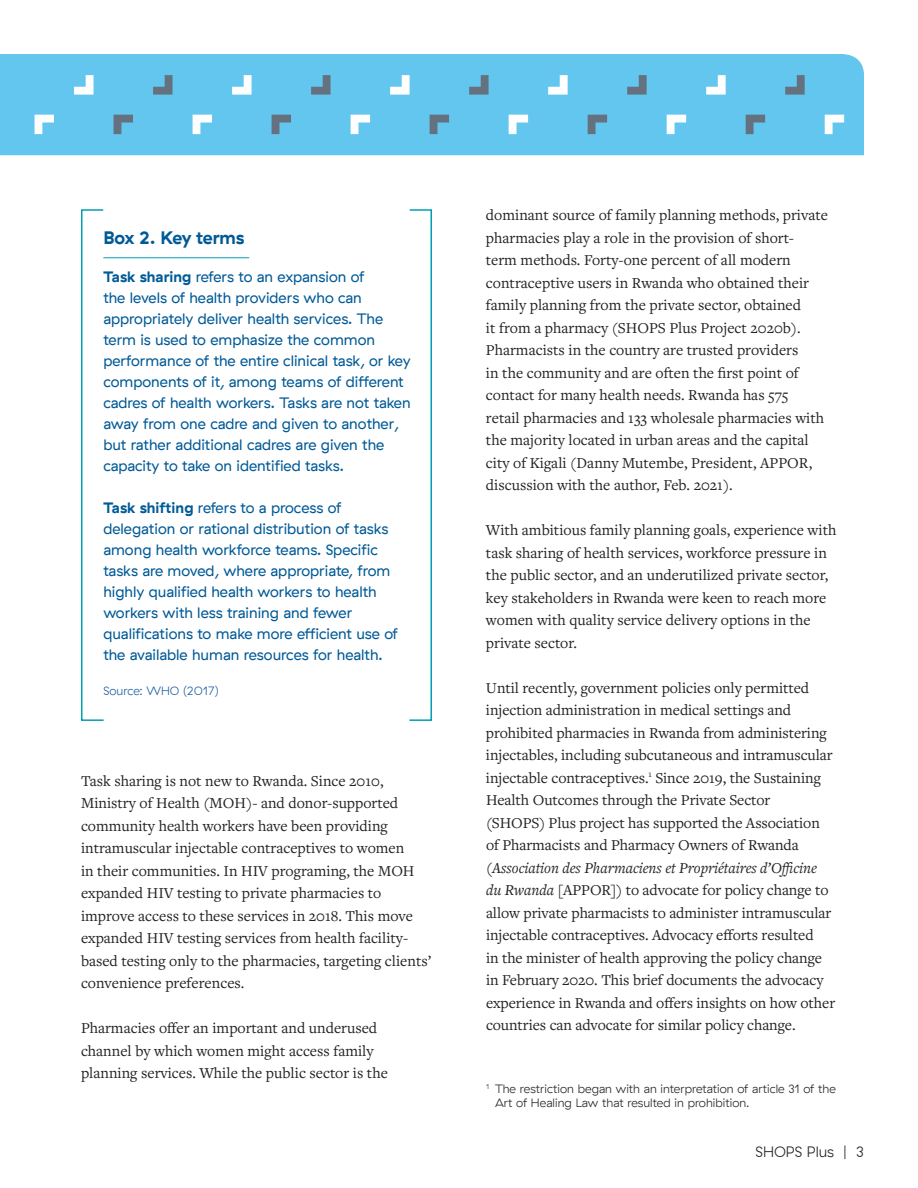
<style>
.page{position:relative;width:918px;height:1188px;background:#fff}
.page>*{position:absolute;margin:0;border:0;box-sizing:border-box;transform-origin:0 0}
.t1{font:700 18px "GT Haptik";letter-spacing:-.015em;color:#005a97}
.t2{font:15.75px/22.5px "Freight Text Pro";color:#231f20}
.t3{font:15px/21px "GT Haptik";color:#005a97}
.t4{font:300 15px "GT Haptik";color:#231f20}
.t5{font:300 12px/14.4px "GT Haptik";letter-spacing:.005em;color:#231f20}
.t6{font:300 12px "GT Haptik";letter-spacing:.01em;color:#175d9e}
.s1{font-weight:700}
.s2{font-style:italic}
</style>
<div class="page">
<div style="left:0;top:54px;width:864px;height:101px;background:#63c6ee"></div>
<svg style="left:74px;top:75px;width:20px;height:20px"></svg>
<svg style="left:114px;top:115px;width:19px;height:19px"></svg>
<svg style="left:153px;top:75px;width:20px;height:20px"></svg>
<svg style="left:193px;top:115px;width:19px;height:19px"></svg>
<svg style="left:232px;top:75px;width:20px;height:20px"></svg>
<svg style="left:272px;top:115px;width:19px;height:19px"></svg>
<svg style="left:311px;top:75px;width:20px;height:20px"></svg>
<svg style="left:351px;top:115px;width:19px;height:19px"></svg>
<svg style="left:390px;top:75px;width:20px;height:20px"></svg>
<svg style="left:430px;top:115px;width:19px;height:19px"></svg>
<svg style="left:469px;top:75px;width:20px;height:20px"></svg>
<svg style="left:509px;top:115px;width:19px;height:19px"></svg>
<svg style="left:548px;top:75px;width:20px;height:20px"></svg>
<svg style="left:588px;top:115px;width:19px;height:19px"></svg>
<svg style="left:627px;top:75px;width:20px;height:20px"></svg>
<svg style="left:667px;top:115px;width:19px;height:19px"></svg>
<svg style="left:706px;top:75px;width:20px;height:20px"></svg>
<svg style="left:746px;top:115px;width:19px;height:19px"></svg>
<svg style="left:785px;top:75px;width:20px;height:20px"></svg>
<svg style="left:825px;top:115px;width:19px;height:19px"></svg>
<svg style="left:35px;top:115px;width:19px;height:19px"></svg>
<div style="left:81px;top:209px;width:23px;height:512px;border:2px solid #00a0b4"></div>
<hr style="left:103px;top:257px;width:146px;height:1px;background:#00a0b4">
<div style="left:409px;top:209px;width:23px;height:512px;border:2px solid #00a0b4"></div>
<h3 class="t1" style="left:103px;top:227px;width:143px">Box 2. Key terms</h3>
<p class="t3" style="left:103px;top:266px;width:309px"><span class="s1">Task sharing</span> refers to an expansion of<br>the levels of health providers who can appropriately deliver health services. The term is used to emphasize the common performance of the entire clinical task, or key components of it, among teams of different cadres of health workers. Tasks are not taken away from one cadre and given to another, but rather additional cadres are given the capacity to take on identified tasks.</p>
<p class="t3" style="left:103px;top:497px;width:296px"><span class="s1">Task shifting</span> refers to a process of delegation or rational distribution of tasks among health workforce teams. Specific tasks are moved, where appropriate, from highly qualified health workers to health workers with less training and fewer qualifications to make more efficient use of the available human resources for health.</p>
<p class="t6" style="left:103px;top:684px;width:116px">Source: WHO (2017)</p>
<p class="t2" style="left:81px;top:769px;width:352px">Task sharing is not new to Rwanda. Since 2010, Ministry of Health (MOH)- and donor-supported community health workers have been providing intramuscular injectable contraceptives to women<br>in their communities. In HIV programing, the MOH expanded HIV testing to private pharmacies to improve access to these services in 2018. This move expanded HIV testing services from health facility&shy;based testing only to the pharmacies, targeting clients’ convenience preferences.</p>
<p class="t2" style="left:81px;top:1017px;width:308px">Pharmacies offer an important and underused channel by which women might access family planning services. While the public sector is the</p>
<p class="t2" style="left:486px;top:203px;width:343px">dominant source of family planning methods, private pharmacies play a role in the provision of short&shy;term methods. Forty-one percent of all modern contraceptive users in Rwanda who obtained their family planning from the private sector, obtained<br>it from a pharmacy (SHOPS Plus Project 2020b).<br>Pharmacists in the country are trusted providers<br>in the community and are often the first point of contact for many health needs. Rwanda has 575<br>retail pharmacies and 133 wholesale pharmacies with the majority located in urban areas and the capital city of Kigali (Danny Mutembe, President, APPOR, discussion with the author, Feb. 2021).</p>
<p class="t2" style="left:486px;top:519px;width:352px">With ambitious family planning goals, experience with task sharing of health services, workforce pressure in the public sector, and an underutilized private sector, key stakeholders in Rwanda were keen to reach more women with quality service delivery options in the private sector.</p>
<p class="t2" style="left:486px;top:676px;width:351px">Until recently, government policies only permitted injection administration in medical settings and prohibited pharmacies in Rwanda from administering injectables, including subcutaneous and intramuscular injectable contraceptives.<sup>1</sup> Since 2019, the Sustaining Health Outcomes through the Private Sector<br>(SHOPS) Plus project has supported the Association of Pharmacists and Pharmacy Owners of Rwanda (<span class="s2">Association des Pharmaciens et Propriétaires d’Officine du Rwanda</span> [APPOR]) to advocate for policy change to allow private pharmacists to administer intramuscular injectable contraceptives. Advocacy efforts resulted<br>in the minister of health approving the policy change in February 2020. This brief documents the advocacy experience in Rwanda and offers insights on how other countries can advocate for similar policy change.</p>
<p class="t5" style="left:495px;top:1081px;width:342px;text-indent:-9px"><sup>1</sup> The restriction began with an interpretation of article 31 of the<br>Art of Healing Law that resulted in prohibition.</p>
<p class="t4" style="left:756px;top:1143px;width:110px">SHOPS Plus | 3</p>
</div>
